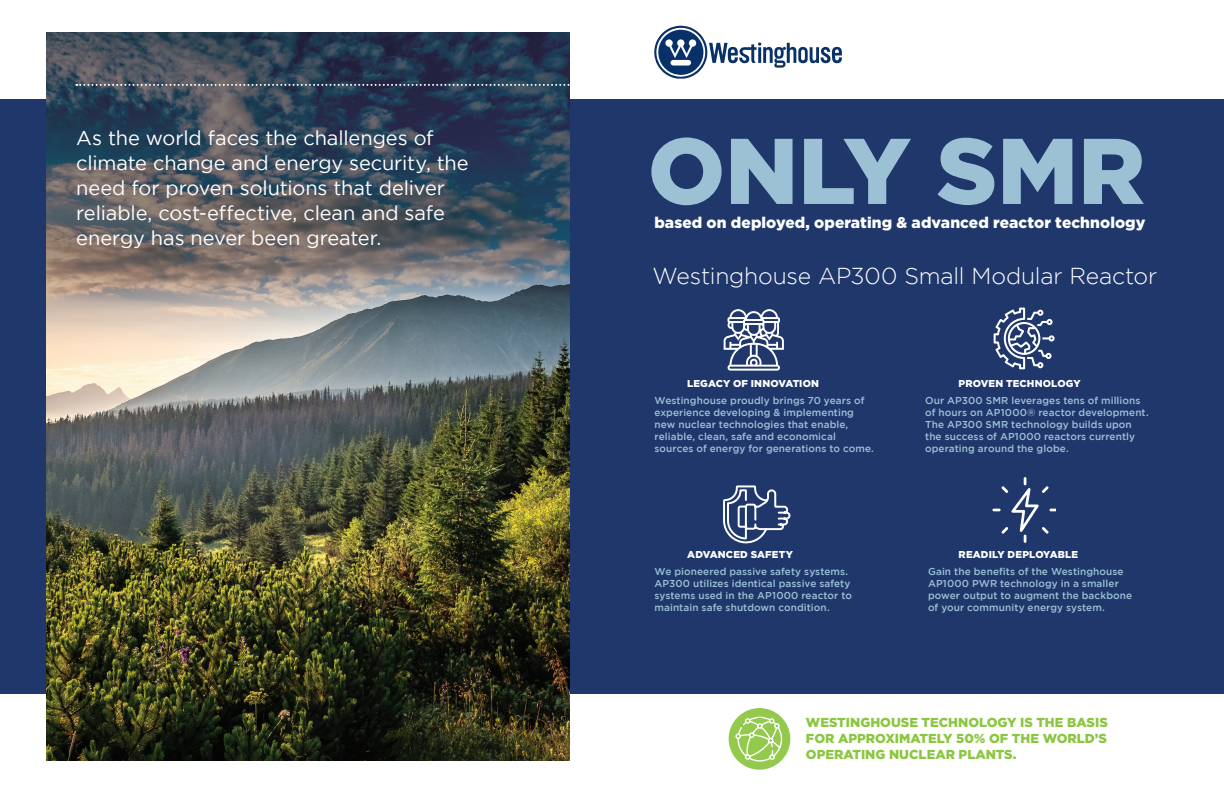
<style>
.page{position:relative;width:1224px;height:792px;background:#fff}
.page>*{position:absolute;margin:0;border:0;box-sizing:border-box;transform-origin:0 0}
._104_Number_DBlue{font:900 93.1px "Gotham";color:#9cc1d5}
._25_Slogan_White_SB{font:300 23px "Gotham";letter-spacing:-.005em;color:#fff}
._30_Slogan_White{font:20px/25px "Gotham";letter-spacing:-.005em;color:#fff}
._9_Slogan_DBlue{font:900 15.5px "Gotham";letter-spacing:.005em;color:#fff}
._19_Small_Header_Blu{font:900 13px/15.6px "Gotham";color:#8bc640;text-align:justify}
._9_White_Bold{font:500 10px/12px "Gotham";letter-spacing:.01em;color:#9cc1d5}
._9_Slogan_DBlue-2{font:900 10px "Gotham";letter-spacing:.015em;color:#fff}
</style>
<div class="page">
<div style="left:0;top:99px;width:1224px;height:595px;background:#1f376b"></div>
<img style="left:47px;top:33px;width:522px;height:728px">
<svg style="left:76px;top:84px;width:494px;height:2px"></svg>
<svg style="left:729px;top:708px;width:61px;height:62px"></svg>
<svg style="left:654px;top:25px;width:188px;height:54px"></svg>
<svg style="left:723px;top:485px;width:67px;height:58px"></svg>
<svg style="left:994px;top:308px;width:61px;height:61px"></svg>
<svg style="left:992px;top:477px;width:64px;height:66px"></svg>
<svg style="left:724px;top:309px;width:60px;height:62px"></svg>
<svg style="left:735px;top:717px;width:47px;height:45px"></svg>
<p class="_30_Slogan_White" style="left:76px;top:126px;width:394px">As the world faces the challenges of climate change and energy security, the need for proven solutions that deliver reliable, cost-effective, clean and safe energy has never been greater.</p>
<p class="_104_Number_DBlue" style="left:648px;top:117px;width:499px">ONLY SMR</p>
<p class="_9_Slogan_DBlue" style="left:655px;top:214px;width:492px">based on deployed, operating &amp; advanced reactor technology</p>
<p class="_25_Slogan_White_SB" style="left:653px;top:263px;width:506px">Westinghouse AP300 Small Modular Reactor</p>
<p class="_9_Slogan_DBlue-2" style="left:687px;top:377px;width:133px">LEGACY OF INNOVATION</p>
<p class="_9_Slogan_DBlue-2" style="left:959px;top:377px;width:124px">PROVEN TECHNOLOGY</p>
<p class="_9_White_Bold" style="left:655px;top:394px;width:221px">Westinghouse proudly brings 70 years of experience developing &amp; implementing new nuclear technologies that enable, reliable, clean, safe and economical sources of energy for generations to come.</p>
<p class="_9_White_Bold" style="left:925px;top:394px;width:225px">Our AP300 SMR leverages tens of millions of hours on AP1000® reactor development.<br>The AP300 SMR technology builds upon the success of AP1000 reactors currently operating around the globe.</p>
<p class="_9_Slogan_DBlue-2" style="left:687px;top:549px;width:107px">ADVANCED SAFETY</p>
<p class="_9_Slogan_DBlue-2" style="left:959px;top:549px;width:121px">READILY DEPLOYABLE</p>
<p class="_9_White_Bold" style="left:655px;top:565px;width:199px">We pioneered passive safety systems.<br>AP300 utilizes identical passive safety systems used in the AP1000 reactor to maintain safe shutdown condition.</p>
<p class="_9_White_Bold" style="left:928px;top:565px;width:206px">Gain the benefits of the Westinghouse AP1000 PWR technology in a smaller power output to augment the backbone of your community energy system.</p>
<p class="_19_Small_Header_Blu" style="left:806px;top:715px;width:303px">WESTINGHOUSE TECHNOLOGY IS THE BASIS FOR APPROXIMATELY 50% OF THE WORLD’S OPERATING NUCLEAR PLANTS.</p>
</div>
